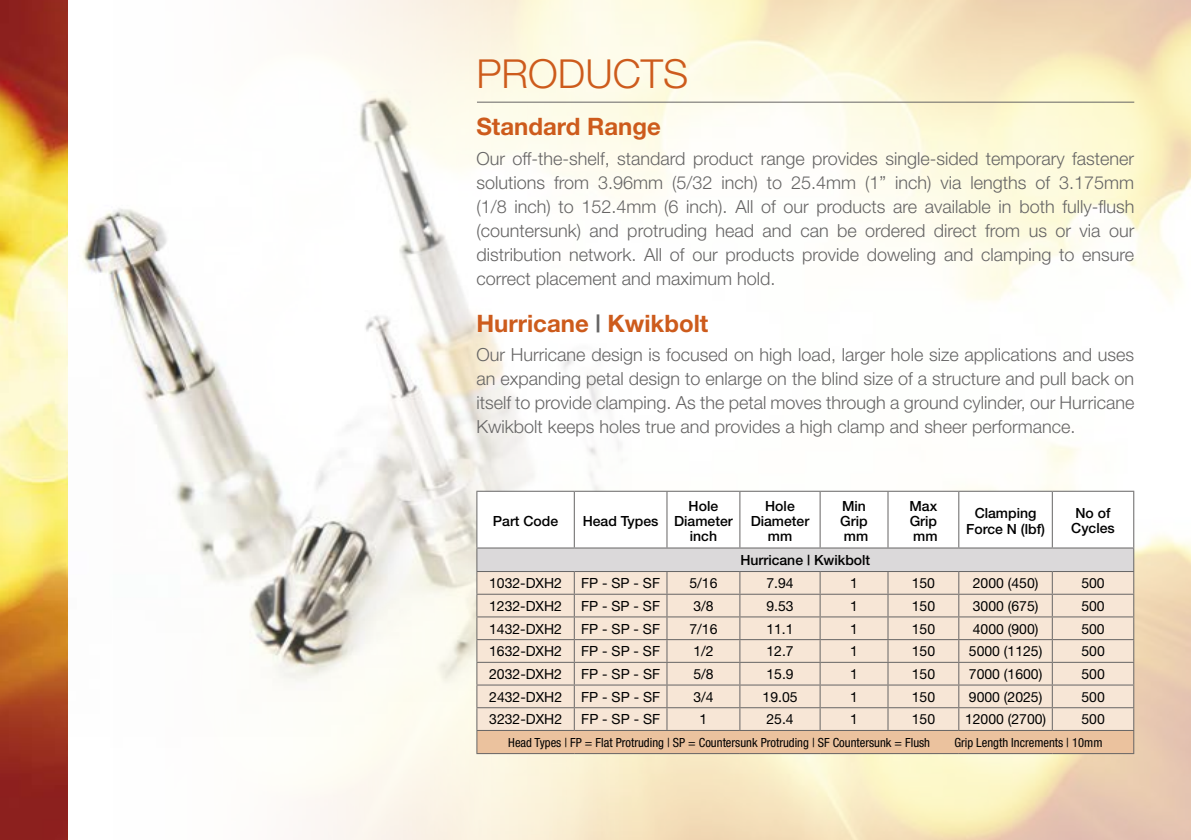
<style>
.page{position:relative;width:1191px;height:840px;background:#fff}
.page>*{position:absolute;margin:0;border:0;box-sizing:border-box;transform-origin:0 0}
.t1{font:300 40px "Helvetica Neue";color:#cd5b1c}
.t2{font:700 24px "Helvetica Neue";color:#cd5b1c}
.t3{font:300 18px/24px "Helvetica Neue";color:#666565;text-align:justify}
.t4{font:14px "Helvetica Neue";color:#000}
.t5{font:500 14px/15px "Helvetica Neue";color:#000;text-align:center}
.t6{font:condensed 12.6px "Helvetica Neue";color:#000}
.s1{color:#666565}
</style>
<div class="page">
<img style="left:0;top:0;width:68px;height:839px">
<svg style="left:1087px;top:0;width:104px;height:839px"></svg>
<img style="left:82px;top:0;width:1005px;height:839px">
<hr style="left:477px;top:102px;width:657px;height:1px;background:#666565">
<hr style="left:476px;top:490px;width:98px;height:1px;background:#666565">
<hr style="left:574px;top:490px;width:93px;height:1px;background:#666565">
<hr style="left:667px;top:490px;width:73px;height:1px;background:#666565">
<hr style="left:740px;top:490px;width:80px;height:1px;background:#666565">
<hr style="left:820px;top:490px;width:68px;height:1px;background:#666565">
<hr style="left:888px;top:490px;width:70px;height:1px;background:#666565">
<hr style="left:958px;top:490px;width:94px;height:1px;background:#666565">
<hr style="left:1052px;top:490px;width:82px;height:1px;background:#666565">
<svg style="left:476px;top:491px;width:658px;height:261px"></svg>
<hr style="left:476px;top:752px;width:98px;height:1px;background:#666565">
<hr style="left:574px;top:752px;width:93px;height:1px;background:#666565">
<hr style="left:667px;top:752px;width:73px;height:1px;background:#666565">
<hr style="left:740px;top:752px;width:80px;height:1px;background:#666565">
<hr style="left:820px;top:752px;width:68px;height:1px;background:#666565">
<hr style="left:888px;top:752px;width:70px;height:1px;background:#666565">
<hr style="left:958px;top:752px;width:94px;height:1px;background:#666565">
<hr style="left:1052px;top:752px;width:82px;height:1px;background:#666565">
<h1 class="t1" style="left:476px;top:50px;width:213px">PRODUCTS</h1>
<h2 class="t2" style="left:476px;top:112px;width:186px">Standard Range</h2>
<p class="t3" style="left:476px;top:146px;width:659px">Our off-the-shelf, standard product range provides single-sided temporary fastener solutions from 3.96mm (5/32 inch) to 25.4mm (1” inch) via lengths of 3.175mm (1/8 inch) to 152.4mm (6 inch). All of our products are available in both fully-flush (countersunk) and protruding head and can be ordered direct from us or via our distribution network. All of our products provide doweling and clamping to ensure correct placement and maximum hold.</p>
<h2 class="t2" style="left:476px;top:308px;width:233px">Hurricane <span class="s1">|</span> Kwikbolt</h2>
<p class="t3" style="left:476px;top:342px;width:659px">Our Hurricane design is focused on high load, larger hole size applications and uses an expanding petal design to enlarge on the blind size of a structure and pull back on itself to provide clamping. As the petal moves through a ground cylinder, our Hurricane Kwikbolt keeps holes true and provides a high clamp and sheer performance.</p>
<p class="t5" style="left:493px;top:513px;width:67px">Part Code</p>
<p class="t5" style="left:583px;top:513px;width:77px">Head Types</p>
<p class="t5" style="left:674px;top:498px;width:60px">Hole<br>Diameter inch</p>
<p class="t5" style="left:750px;top:498px;width:60px">Hole<br>Diameter mm</p>
<p class="t5" style="left:840px;top:498px;width:29px;text-align:left">Min<br>Grip mm</p>
<p class="t5" style="left:909px;top:498px;width:30px;text-align:justify">Max Grip mm</p>
<p class="t5" style="left:966px;top:504px;width:80px;line-height:16px">Clamping<br>Force N (lbf)</p>
<p class="t5" style="left:1071px;top:505px;width:45px">No of<br>Cycles</p>
<p class="t5" style="left:740px;top:551px;width:131px">Hurricane | Kwikbolt</p>
<p class="t4" style="left:489px;top:574px;width:74px">1032-DXH2</p>
<p class="t4" style="left:581px;top:574px;width:80px">FP - SP - SF</p>
<p class="t4" style="left:689px;top:574px;width:30px">5/16</p>
<p class="t4" style="left:766px;top:574px;width:29px">7.94</p>
<p class="t4" style="left:850px;top:574px;width:9px">1</p>
<p class="t4" style="left:911px;top:574px;width:25px">150</p>
<p class="t4" style="left:972px;top:574px;width:67px">2000 (450)</p>
<p class="t4" style="left:1081px;top:574px;width:25px">500</p>
<p class="t4" style="left:489px;top:597px;width:74px">1232-DXH2</p>
<p class="t4" style="left:581px;top:597px;width:80px">FP - SP - SF</p>
<p class="t4" style="left:693px;top:597px;width:22px">3/8</p>
<p class="t4" style="left:766px;top:597px;width:29px">9.53</p>
<p class="t4" style="left:850px;top:597px;width:9px">1</p>
<p class="t4" style="left:911px;top:597px;width:25px">150</p>
<p class="t4" style="left:972px;top:597px;width:67px">3000 (675)</p>
<p class="t4" style="left:1081px;top:597px;width:25px">500</p>
<p class="t4" style="left:489px;top:620px;width:74px">1432-DXH2</p>
<p class="t4" style="left:581px;top:620px;width:80px">FP - SP - SF</p>
<p class="t4" style="left:689px;top:620px;width:30px">7/16</p>
<p class="t4" style="left:766px;top:620px;width:29px">11.1</p>
<p class="t4" style="left:850px;top:620px;width:9px">1</p>
<p class="t4" style="left:911px;top:620px;width:25px">150</p>
<p class="t4" style="left:972px;top:620px;width:67px">4000 (900)</p>
<p class="t4" style="left:1081px;top:620px;width:25px">500</p>
<p class="t4" style="left:489px;top:642px;width:74px">1632-DXH2</p>
<p class="t4" style="left:581px;top:642px;width:80px">FP - SP - SF</p>
<p class="t4" style="left:693px;top:642px;width:22px">1/2</p>
<p class="t4" style="left:766px;top:642px;width:29px">12.7</p>
<p class="t4" style="left:850px;top:642px;width:9px">1</p>
<p class="t4" style="left:911px;top:642px;width:25px">150</p>
<p class="t4" style="left:969px;top:642px;width:75px">5000 (1125)</p>
<p class="t4" style="left:1081px;top:642px;width:25px">500</p>
<p class="t4" style="left:489px;top:665px;width:74px">2032-DXH2</p>
<p class="t4" style="left:581px;top:665px;width:80px">FP - SP - SF</p>
<p class="t4" style="left:693px;top:665px;width:22px">5/8</p>
<p class="t4" style="left:766px;top:665px;width:29px">15.9</p>
<p class="t4" style="left:850px;top:665px;width:9px">1</p>
<p class="t4" style="left:911px;top:665px;width:25px">150</p>
<p class="t4" style="left:969px;top:665px;width:75px">7000 (1600)</p>
<p class="t4" style="left:1081px;top:665px;width:25px">500</p>
<p class="t4" style="left:489px;top:688px;width:74px">2432-DXH2</p>
<p class="t4" style="left:581px;top:688px;width:80px">FP - SP - SF</p>
<p class="t4" style="left:693px;top:688px;width:22px">3/4</p>
<p class="t4" style="left:762px;top:688px;width:37px">19.05</p>
<p class="t4" style="left:850px;top:688px;width:9px">1</p>
<p class="t4" style="left:911px;top:688px;width:25px">150</p>
<p class="t4" style="left:969px;top:688px;width:75px">9000 (2025)</p>
<p class="t4" style="left:1081px;top:688px;width:25px">500</p>
<p class="t4" style="left:489px;top:710px;width:74px">3232-DXH2</p>
<p class="t4" style="left:581px;top:710px;width:80px">FP - SP - SF</p>
<p class="t4" style="left:699px;top:710px;width:9px">1</p>
<p class="t4" style="left:766px;top:710px;width:29px">25.4</p>
<p class="t4" style="left:850px;top:710px;width:9px">1</p>
<p class="t4" style="left:911px;top:710px;width:25px">150</p>
<p class="t4" style="left:965px;top:710px;width:83px">12000 (2700)</p>
<p class="t4" style="left:1081px;top:710px;width:25px">500</p>
<p class="t6" style="left:508px;top:734px;width:423px">Head Types | FP = Flat Protruding | SP = Countersunk Protruding | SF Countersunk = Flush</p>
<p class="t6" style="left:954px;top:734px;width:150px">Grip Length Increments | 10mm</p>
</div>
